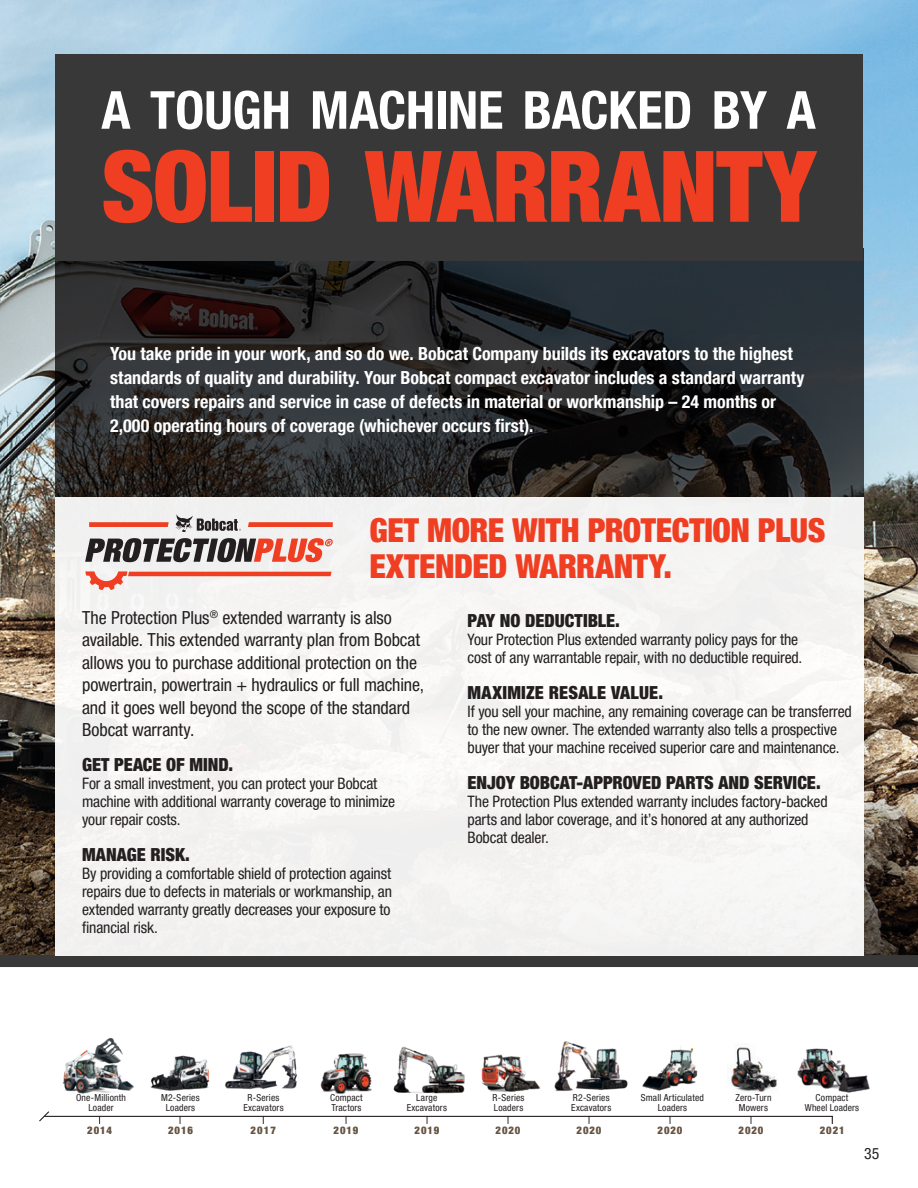
<style>
.page{position:relative;width:918px;height:1188px;background:#fff}
.page>*{position:absolute;margin:0;border:0;box-sizing:border-box;transform-origin:0 0}
.intro_text_subhead{font:900 condensed 99px "Helvetica Neue LT Pro";letter-spacing:-.01em;color:#ef3e22}
.intro_text_subhead-2{font:700 condensed 52.5px "Helvetica Neue LT Pro";letter-spacing:-.005em;color:#fff}
.Heading{font:900 condensed 33px/36px "Helvetica Neue LT Pro";letter-spacing:-.01em;color:#ef3e22}
.white_bold_callout{font:700 condensed 18px/24px "Helvetica Neue LT Pro";color:#fff}
.Body{font:condensed 18px/22.5px "Helvetica Neue LT Pro";letter-spacing:-.005em;color:#231f20}
.Subhead{font:900 condensed 18px "Helvetica Neue LT Pro";color:#231f20}
.Subhead-2{font:condensed 15.75px/18px "Helvetica Neue LT Pro";letter-spacing:-.01em;color:#231f20}
.years{font:900 condensed 10.65px "Helvetica Neue LT Pro";letter-spacing:.09em;color:#665443}
.years-2{font:900 condensed 10.65px "Helvetica Neue LT Pro";color:#665443}
.years-3{font:condensed 9.6px/10.2px "Helvetica Neue LT Pro";letter-spacing:.02em;color:#231f20;text-align:center}
</style>
<div class="page">
<img style="left:0;top:0;width:918px;height:752px">
<svg style="left:0;top:752px;width:918px;height:203px;background:#483c30"></svg>
<div style="left:0;top:955px;width:918px;height:12px;background:#383839"></div>
<svg style="left:55px;top:261px;width:808px;height:236px;background:#252628"></svg>
<div style="left:55px;top:54px;width:808px;height:207px;background:#383839"></div>
<div style="left:55px;top:497px;width:809px;height:459px;background:#f5f4f3"></div>
<svg style="left:176px;top:514px;width:65px;height:18px"></svg>
<svg style="left:248px;top:522px;width:85px;height:5px"></svg>
<svg style="left:89px;top:522px;width:80px;height:5px"></svg>
<svg style="left:85px;top:571px;width:247px;height:19px"></svg>
<svg style="left:85px;top:538px;width:248px;height:24px"></svg>
<img style="left:797px;top:1048px;width:73px;height:45px">
<img style="left:728px;top:1047px;width:49px;height:45px">
<img style="left:63px;top:1037px;width:71px;height:57px">
<img style="left:150px;top:1055px;width:60px;height:36px">
<img style="left:225px;top:1045px;width:73px;height:45px">
<hr style="left:44px;top:1116px;width:789px;height:1px;background:#231f20">
<svg style="left:179px;top:1117px;width:2px;height:7px"></svg>
<svg style="left:345px;top:1117px;width:2px;height:7px"></svg>
<svg style="left:426px;top:1117px;width:2px;height:7px"></svg>
<svg style="left:507px;top:1117px;width:2px;height:7px"></svg>
<svg style="left:588px;top:1117px;width:2px;height:7px"></svg>
<svg style="left:669px;top:1117px;width:2px;height:7px"></svg>
<svg style="left:750px;top:1117px;width:2px;height:7px"></svg>
<img style="left:320px;top:1053px;width:52px;height:41px">
<img style="left:481px;top:1054px;width:59px;height:39px">
<img style="left:554px;top:1041px;width:74px;height:50px">
<img style="left:642px;top:1047px;width:56px;height:44px">
<svg style="left:39px;top:1111px;width:11px;height:11px"></svg>
<img style="left:393px;top:1046px;width:72px;height:48px">
<p class="intro_text_subhead-2" style="left:101px;top:79px;width:716px">A TOUGH MACHINE BACKED BY A</p>
<p class="intro_text_subhead" style="left:101px;top:128px;width:716px">SOLID WARRANTY</p>
<p class="white_bold_callout" style="left:110px;top:341px;width:696px">You take pride in your work, and so do we. Bobcat Company builds its excavators to the highest standards of quality and durability. Your Bobcat compact excavator includes a standard warranty that covers repairs and service in case of defects in material or workmanship – 24 months or 2,000 operating hours of coverage (whichever occurs first).</p>
<p class="Heading" style="left:370px;top:512px;width:457px">GET MORE WITH PROTECTION PLUS<br>EXTENDED WARRANTY.</p>
<p class="Body" style="left:82px;top:606px;width:343px">The Protection Plus<sup>®</sup> extended warranty is also available. This extended warranty plan from Bobcat allows you to purchase additional protection on the powertrain, powertrain + hydraulics or full machine, and it goes well beyond the scope of the standard Bobcat warranty.</p>
<p class="Subhead" style="left:468px;top:610px;width:154px">PAY NO DEDUCTIBLE.</p>
<p class="Subhead-2" style="left:468px;top:630px;width:336px">Your Protection Plus extended warranty policy pays for the cost of any warrantable repair, with no deductible required.</p>
<p class="Subhead" style="left:468px;top:682px;width:197px">MAXIMIZE RESALE VALUE.</p>
<p class="Subhead-2" style="left:468px;top:702px;width:386px">If you sell your machine, any remaining coverage can be transferred to the new owner. The extended warranty also tells a prospective buyer that your machine received superior care and maintenance.</p>
<p class="Subhead" style="left:468px;top:772px;width:355px">ENJOY BOBCAT-APPROVED PARTS AND SERVICE.</p>
<p class="Subhead-2" style="left:468px;top:792px;width:362px">The Protection Plus extended warranty includes factory-backed parts and labor coverage, and it’s honored at any authorized<br>Bobcat dealer.</p>
<p class="Subhead" style="left:82px;top:754px;width:153px">GET PEACE OF MIND.</p>
<p class="Subhead-2" style="left:82px;top:775px;width:314px">For a small investment, you can protect your Bobcat machine with additional warranty coverage to minimize your repair costs.</p>
<p class="Subhead" style="left:82px;top:844px;width:109px">MANAGE RISK.</p>
<p class="Subhead-2" style="left:82px;top:865px;width:311px;text-align:justify">By providing a comfortable shield of protection against repairs due to defects in materials or workmanship, an extended warranty greatly decreases your exposure to financial risk.</p>
<p class="years-3" style="left:76px;top:1092px;width:51px">One-Millionth<br>Loader</p>
<p class="years-3" style="left:161px;top:1092px;width:40px">M2-Series<br>Loaders</p>
<p class="years-3" style="left:243px;top:1092px;width:42px">R-Series<br>Excavators</p>
<p class="years-3" style="left:330px;top:1092px;width:34px;text-align:left">Compact<br>Tractors</p>
<p class="years-3" style="left:407px;top:1092px;width:42px">Large<br>Excavators</p>
<p class="years-3" style="left:493px;top:1092px;width:33px;text-align:left">R-Series<br>Loaders</p>
<p class="years-3" style="left:571px;top:1092px;width:42px;text-align:left">R2-Series<br>Excavators</p>
<p class="years-3" style="left:641px;top:1092px;width:64px">Small Articulated<br>Loaders</p>
<p class="years-3" style="left:735px;top:1092px;width:38px">Zero-Turn<br>Mowers</p>
<p class="years-3" style="left:805px;top:1092px;width:56px">Compact<br>Wheel Loaders</p>
<p class="years-2" style="left:87px;top:1124px;width:26px">2014</p>
<p class="years" style="left:168px;top:1124px;width:26px">2016</p>
<p class="years" style="left:251px;top:1124px;width:27px">2017</p>
<p class="years" style="left:334px;top:1124px;width:26px">2019</p>
<p class="years" style="left:415px;top:1124px;width:26px">2019</p>
<p class="years" style="left:496px;top:1124px;width:26px">2020</p>
<p class="years" style="left:577px;top:1124px;width:26px">2020</p>
<p class="years" style="left:658px;top:1124px;width:26px">2020</p>
<p class="years" style="left:739px;top:1124px;width:26px">2020</p>
<p class="years" style="left:820px;top:1124px;width:26px">2021</p>
<p class="Subhead-2" style="left:864px;top:1144px;width:17px">35</p>
</div>
